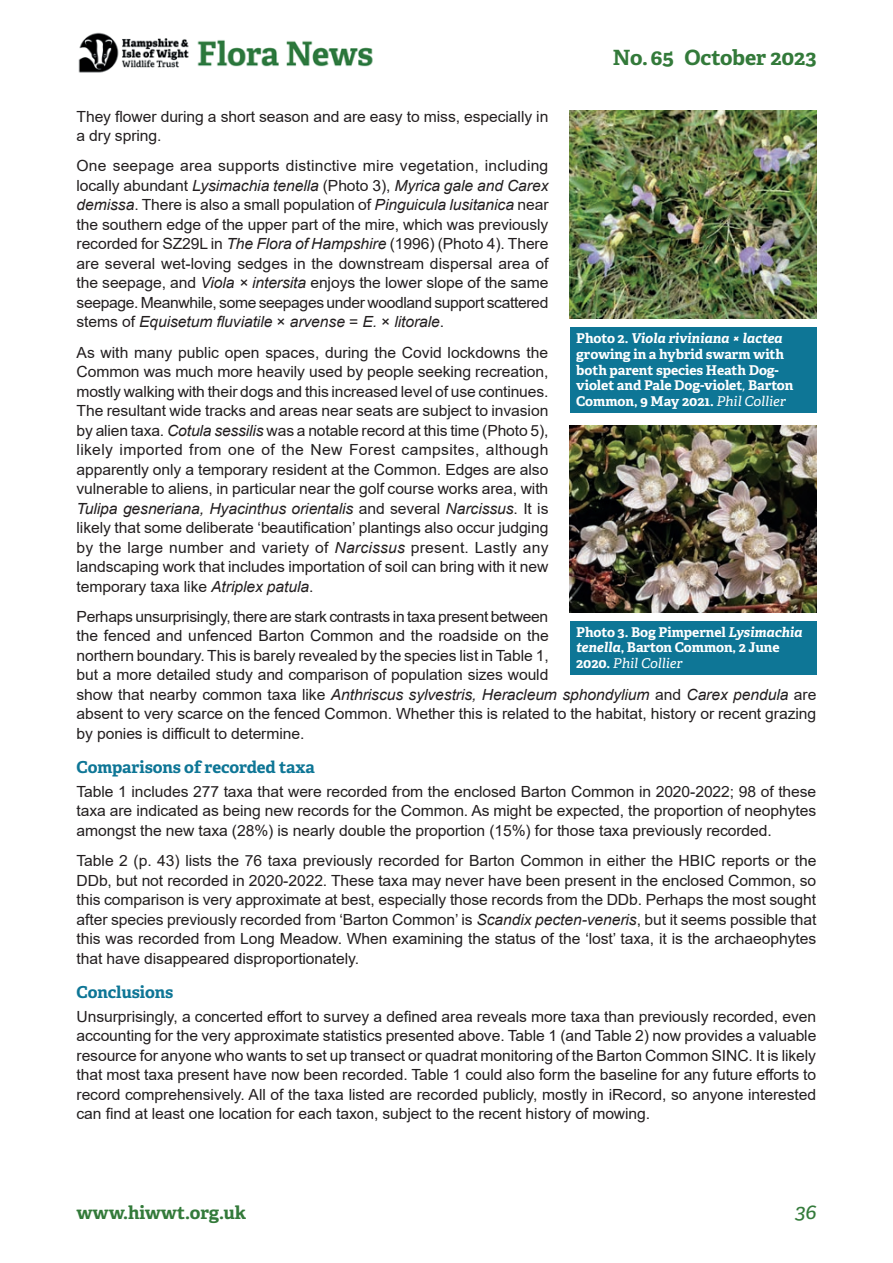
<style>
.page{position:relative;width:893px;height:1263px;background:#fff}
.page>*{position:absolute;margin:0;border:0;box-sizing:border-box;transform-origin:0 0}
.t1{font:700 21px "Adelle";letter-spacing:-.01em;color:#337a3a}
.t2{font:italic 21px "Adelle";color:#337a3a}
.t3{font:700 18px "Adelle";letter-spacing:-.005em;color:#337a3a}
.Head1{font:700 16.5px "Adelle";letter-spacing:-.005em;color:#0e7696}
.Body_Text{font:15.3px/19.5px "Arial";letter-spacing:-.005em;color:#231f20;text-align:justify}
.t4{font:700 13.5px/15.8px "Adelle";letter-spacing:-.005em;color:#fff}
.s1{font-style:italic}
.s2{font-weight:400;font-style:italic}
</style>
<div class="page">
<img style="left:78px;top:32px;width:295px;height:41px">
<div style="left:570px;top:621px;width:246px;height:53px;background:#0e7696"></div>
<img style="left:570px;top:425px;width:246px;height:187px">
<div style="left:570px;top:327px;width:246px;height:85px;background:#0e7696"></div>
<img style="left:570px;top:111px;width:246px;height:208px">
<h1 class="t1" style="left:613px;top:42px;width:205px">No. 65 October 2023</h1>
<p class="Body_Text" style="left:77px;top:107px;width:473px">They flower during a short season and are easy to miss, especially in a dry spring.</p>
<p class="Body_Text" style="left:77px;top:156px;width:473px">One seepage area supports distinctive mire vegetation, including locally abundant <span class="s1">Lysimachia tenella</span> (Photo 3), <span class="s1">Myrica gale and Carex demissa</span>. There is also a small population of <span class="s1">Pinguicula lusitanica</span> near the southern edge of the upper part of the mire, which was previously recorded for SZ29L in <span class="s1">The Flora of Hampshire</span> (1996) (Photo 4). There are several wet-loving sedges in the downstream dispersal area of the seepage, and <span class="s1">Viola × intersita</span> enjoys the lower slope of the same seepage. Meanwhile, some seepages under woodland support scattered stems of <span class="s1">Equisetum fluviatile</span> × <span class="s1">arvense</span> = <span class="s1">E.</span> × <span class="s1">litorale</span>.</p>
<p class="Body_Text" style="left:77px;top:342px;width:473px">As with many public open spaces, during the Covid lockdowns the Common was much more heavily used by people seeking recreation, mostly walking with their dogs and this increased level of use continues.<br>The resultant wide tracks and areas near seats are subject to invasion by alien taxa. <span class="s1">Cotula sessilis</span> was a notable record at this time (Photo 5), likely imported from one of the New Forest campsites, although apparently only a temporary resident at the Common. Edges are also vulnerable to aliens, in particular near the golf course works area, with <span class="s1">Tulipa gesneriana, Hyacinthus orientalis</span> and several <span class="s1">Narcissus</span>. It is likely that some deliberate ‘beautification’ plantings also occur judging by the large number and variety of <span class="s1">Narcissus</span> present. Lastly any landscaping work that includes importation of soil can bring with it new temporary taxa like <span class="s1">Atriplex patula</span>.</p>
<p class="Body_Text" style="left:77px;top:606px;width:741px;text-align:left">Perhaps unsurprisingly, there are stark contrasts in taxa present between<br>the fenced and unfenced Barton Common and the roadside on the<br>northern boundary. This is barely revealed by the species list in Table 1,<br>but a more detailed study and comparison of population sizes would<br>show that nearby common taxa like <span class="s1">Anthriscus sylvestris, Heracleum sphondylium</span> and <span class="s1">Carex pendula</span> are absent to very scarce on the fenced Common. Whether this is related to the habitat, history or recent grazing by ponies is difficult to determine.</p>
<p class="Head1" style="left:77px;top:755px;width:240px">Comparisons of recorded taxa</p>
<p class="Body_Text" style="left:77px;top:782px;width:741px">Table 1 includes 277 taxa that were recorded from the enclosed Barton Common in 2020-2022; 98 of these taxa are indicated as being new records for the Common. As might be expected, the proportion of neophytes amongst the new taxa (28%) is nearly double the proportion (15%) for those taxa previously recorded.</p>
<p class="Body_Text" style="left:77px;top:851px;width:741px">Table 2 (p. 43) lists the 76 taxa previously recorded for Barton Common in either the HBIC reports or the DDb, but not recorded in 2020-2022. These taxa may never have been present in the enclosed Common, so this comparison is very approximate at best, especially those records from the DDb. Perhaps the most sought after species previously recorded from ‘Barton Common’ is <span class="s1">Scandix pecten-veneris</span>, but it seems possible that this was recorded from Long Meadow. When examining the status of the ‘lost’ taxa, it is the archaeophytes that have disappeared disproportionately.</p>
<p class="Head1" style="left:77px;top:980px;width:98px">Conclusions</p>
<p class="Body_Text" style="left:77px;top:1006px;width:741px">Unsurprisingly, a concerted effort to survey a defined area reveals more taxa than previously recorded, even accounting for the very approximate statistics presented above. Table 1 (and Table 2) now provides a valuable resource for anyone who wants to set up transect or quadrat monitoring of the Barton Common SINC. It is likely that most taxa present have now been recorded. Table 1 could also form the baseline for any future efforts to record comprehensively. All of the taxa listed are recorded publicly, mostly in iRecord, so anyone interested can find at least one location for each taxon, subject to the recent history of mowing.</p>
<p class="t4" style="left:576px;top:330px;width:219px">Photo 2. <span class="s1">Viola riviniana × lactea </span>growing in a hybrid swarm with both parent species Heath Dog&shy;violet and Pale Dog-violet<span class="s2">,</span> Barton<br>Common, 9 May 2021. <span class="s2">Phil Collier</span></p>
<p class="t4" style="left:576px;top:623px;width:228px">Photo 3. Bog Pimpernel <span class="s1">Lysimachia tenella</span>, Barton Common, 2 June<br>2020. <span class="s2">Phil Collier</span></p>
<p class="t3" style="left:77px;top:1200px;width:171px">www.hiwwt.org.uk</p>
<h1 class="t2" style="left:795px;top:1196px;width:23px">36</h1>
</div>
